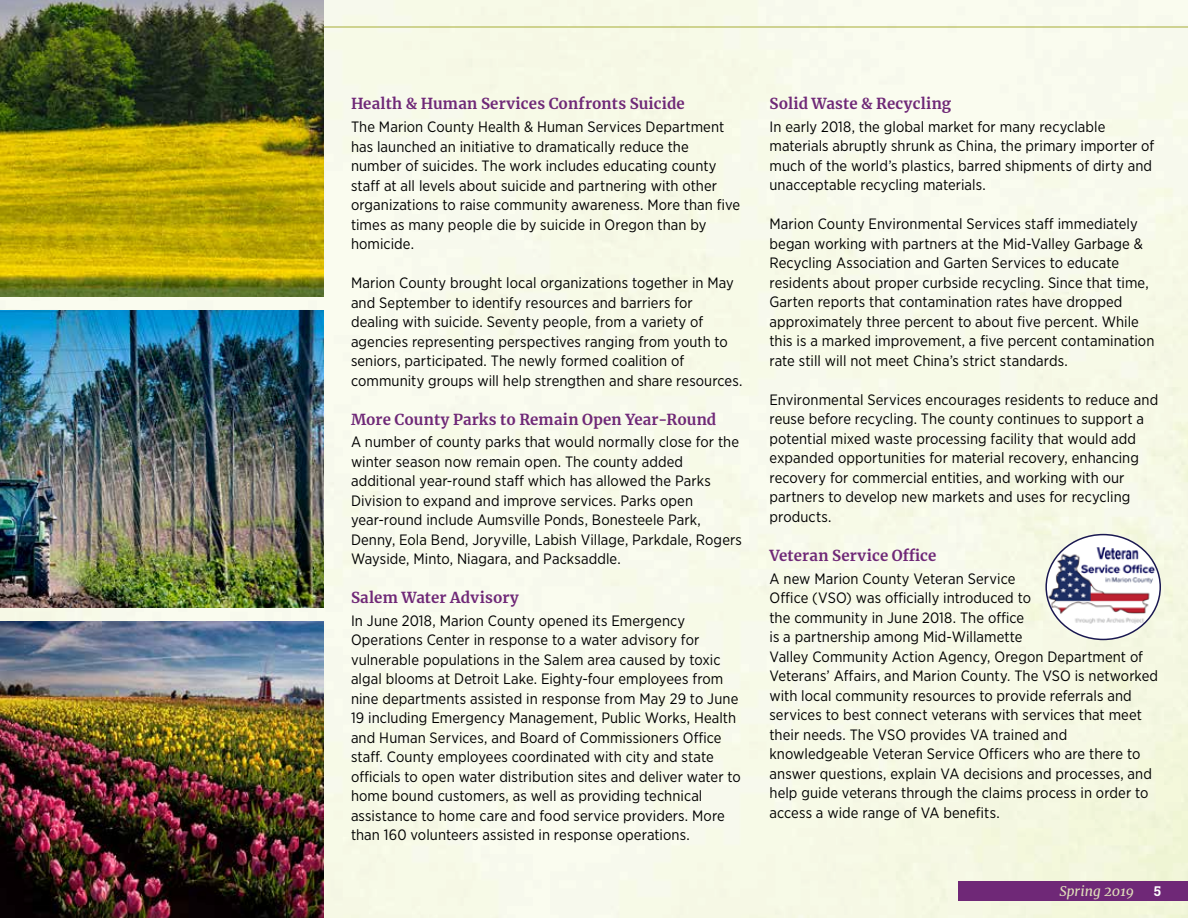
<style>
.page{position:relative;width:1188px;height:918px;background:#f7fae9}
.page>*{position:absolute;margin:0;border:0;box-sizing:border-box;transform-origin:0 0}
.t1{font:15px/19.5px "Gotham Narrow";letter-spacing:.005em;color:#000}
.t2{font:700 15px "Merriweather";letter-spacing:.01em;color:#6f2877}
.t3{font:italic 13.5px "Merriweather";color:#e0dfba}
.t4{font:700 13.5px "Roboto Slab";color:#fff}
</style>
<div class="page">
<hr style="left:0;top:27px;width:1188px;height:1px;background:#a7ad37">
<img style="left:0;top:621px;width:324px;height:297px">
<img style="left:0;top:310px;width:324px;height:298px">
<img style="left:0;top:0;width:324px;height:297px">
<div style="left:958px;top:881px;width:230px;height:20px;background:#6f2877"></div>
<img style="left:1046px;top:535px;width:114px;height:104px">
<div style="left:1045px;top:534px;width:116px;height:106px;border:2px solid #1a1851;border-radius:50%"></div>
<p class="t2" style="left:351px;top:93px;width:335px">Health &amp; Human Services Confronts Suicide</p>
<p class="t1" style="left:351px;top:117px;width:391px">The Marion County Health &amp; Human Services Department has launched an initiative to dramatically reduce the number of suicides. The work includes educating county staff at all levels about suicide and partnering with other organizations to raise community awareness. More than five times as many people die by suicide in Oregon than by homicide.</p>
<p class="t1" style="left:351px;top:273px;width:393px">Marion County brought local organizations together in May and September to identify resources and barriers for dealing with suicide. Seventy people, from a variety of agencies representing perspectives ranging from youth to seniors, participated. The newly formed coalition of community groups will help strengthen and share resources.</p>
<p class="t2" style="left:351px;top:409px;width:367px">More County Parks to Remain Open Year-Round</p>
<p class="t1" style="left:351px;top:432px;width:392px">A number of county parks that would normally close for the winter season now remain open. The county added additional year-round staff which has allowed the Parks Division to expand and improve services. Parks open year-round include Aumsville Ponds, Bonesteele Park, Denny, Eola Bend, Joryville, Labish Village, Parkdale, Rogers Wayside, Minto, Niagara, and Packsaddle.</p>
<p class="t2" style="left:351px;top:587px;width:169px">Salem Water Advisory</p>
<p class="t1" style="left:351px;top:611px;width:391px">In June 2018, Marion County opened its Emergency Operations Center in response to a water advisory for vulnerable populations in the Salem area caused by toxic algal blooms at Detroit Lake. Eighty-four employees from nine departments assisted in response from May 29 to June 19 including Emergency Management, Public Works, Health and Human Services, and Board of Commissioners Office staff. County employees coordinated with city and state officials to open water distribution sites and deliver water to home bound customers, as well as providing technical assistance to home care and food service providers. More than 160 volunteers assisted in response operations.</p>
<p class="t2" style="left:770px;top:93px;width:183px">Solid Waste &amp; Recycling</p>
<p class="t1" style="left:770px;top:117px;width:386px">In early 2018, the global market for many recyclable materials abruptly shrunk as China, the primary importer of much of the world’s plastics, barred shipments of dirty and unacceptable recycling materials.</p>
<p class="t1" style="left:770px;top:214px;width:386px">Marion County Environmental Services staff immediately began working with partners at the Mid-Valley Garbage &amp; Recycling Association and Garten Services to educate residents about proper curbside recycling. Since that time, Garten reports that contamination rates have dropped approximately three percent to about five percent. While this is a marked improvement, a five percent contamination rate still will not meet China’s strict standards.</p>
<p class="t1" style="left:770px;top:390px;width:390px">Environmental Services encourages residents to reduce and reuse before recycling. The county continues to support a potential mixed waste processing facility that would add expanded opportunities for material recovery, enhancing recovery for commercial entities, and working with our partners to develop new markets and uses for recycling products.</p>
<p class="t2" style="left:770px;top:545px;width:168px">Veteran Service Office</p>
<p class="t1" style="left:770px;top:568px;width:390px">A new Marion County Veteran Service<br>Office (VSO) was officially introduced to<br>the community in June 2018. The office<br>is a partnership among Mid-Willamette<br>Valley Community Action Agency, Oregon Department of Veterans’ Affairs, and Marion County. The VSO is networked with local community resources to provide referrals and services to best connect veterans with services that meet their needs. The VSO provides VA trained and knowledgeable Veteran Service Officers who are there to answer questions, explain VA decisions and processes, and help guide veterans through the claims process in order to access a wide range of VA benefits.</p>
<p class="t3" style="left:1059px;top:882px;width:76px">Spring 2019</p>
<p class="t4" style="left:1154px;top:882px;width:9px">5</p>
</div>
